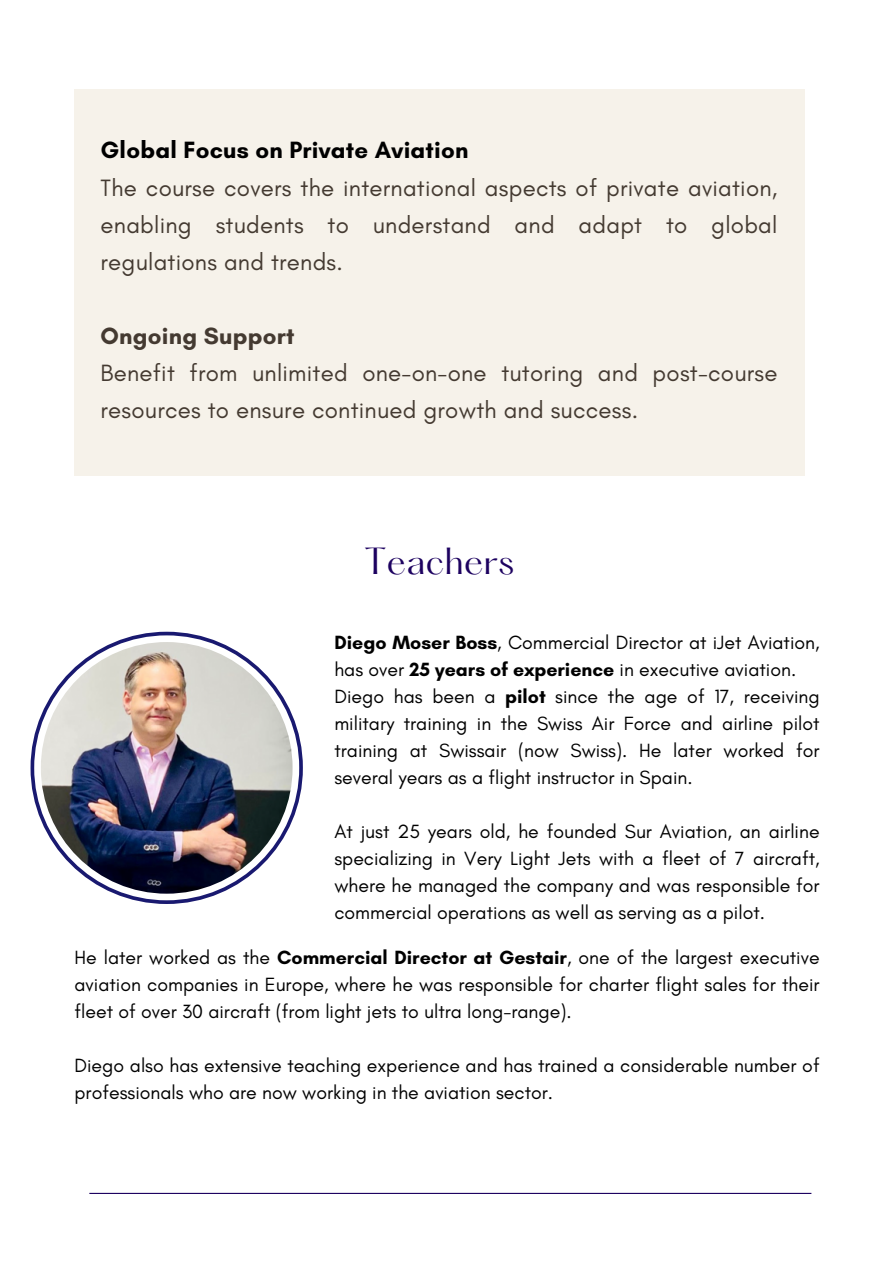
<style>
.page{position:relative;width:894px;height:1264px;background:#fff}
.page>*{position:absolute;margin:0;border:0;box-sizing:border-box;transform-origin:0 0}
.t1{font:33px "Hatton";letter-spacing:.01em;color:#1d0260}
.t2{font:24px/37.2px "Glacial Indifference";letter-spacing:.01em;color:#443a31}
.t3{font:19.5px/27px "Glacial Indifference";color:#000;text-align:justify}
.s1{font-weight:700;color:#000}
.s2{font-weight:700}
</style>
<div class="page">
<div style="left:74px;top:89px;width:730px;height:386px;background:#f6f2ea"></div>
<hr style="left:89px;top:1192px;width:722px;height:1px;background:#1d0260">
<svg style="left:31px;top:631px;width:272px;height:273px;background:#32327f"></svg>
<svg style="left:34px;top:635px;width:265px;height:265px"></svg>
<img style="left:41px;top:642px;width:251px;height:251px;border-radius:50%">
<h2 class="t2" style="left:101px;top:131px;width:678px"><span class="s1">Global Focus on Private Aviation<br></span>The course covers the international aspects of private aviation, enabling students to understand and adapt to global regulations and trends.</h2>
<h1 class="t2" style="left:101px;top:317px;width:678px"><span class="s2">Ongoing Support<br></span>Benefit from unlimited one-on-one tutoring and post-course resources to ensure continued growth and success.</h1>
<p class="t1" style="left:364px;top:546px;width:151px">Teachers</p>
<p class="t3" style="left:334px;top:628px;width:486px"><span class="s2">Diego Moser Boss</span>, Commercial Director at iJet Aviation, has over <span class="s2">25 years of experience</span> in executive aviation.</p>
<p class="t3" style="left:334px;top:682px;width:486px">Diego has been a <span class="s2">pilot</span> since the age of 17, receiving military training in the Swiss Air Force and airline pilot training at Swissair (now Swiss). He later worked for several years as a flight instructor in Spain.</p>
<p class="t3" style="left:334px;top:817px;width:486px">At just 25 years old, he founded Sur Aviation, an airline specializing in Very Light Jets with a fleet of 7 aircraft, where he managed the company and was responsible for commercial operations as well as serving as a pilot.</p>
<p class="t3" style="left:74px;top:943px;width:746px">He later worked as the <span class="s2">Commercial Director at Gestair</span>, one of the largest executive aviation companies in Europe, where he was responsible for charter flight sales for their fleet of over 30 aircraft (from light jets to ultra long-range).</p>
<p class="t3" style="left:74px;top:1051px;width:746px">Diego also has extensive teaching experience and has trained a considerable number of professionals who are now working in the aviation sector.</p>
</div>
